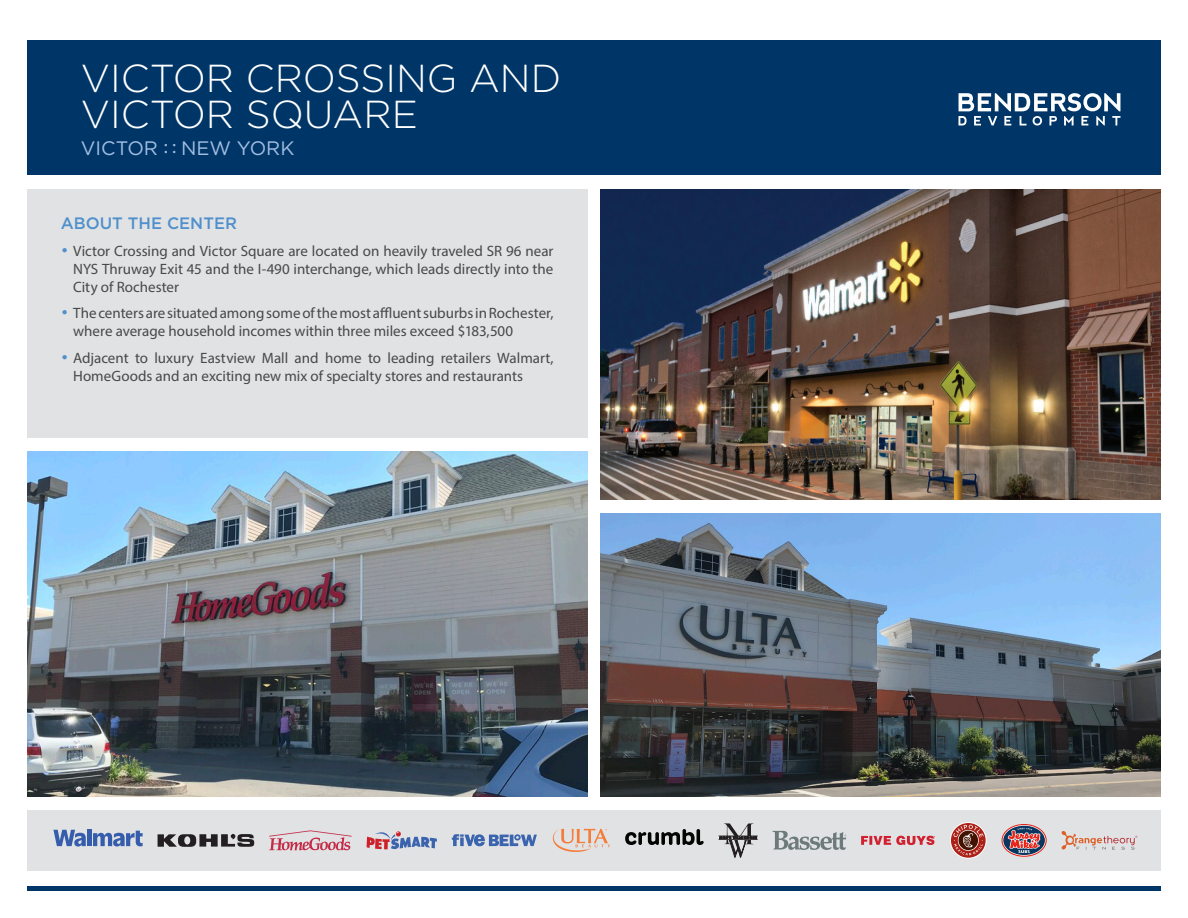
<style>
.page{position:relative;width:1188px;height:918px;background:#fff}
.page>*{position:absolute;margin:0;border:0;box-sizing:border-box;transform-origin:0 0}
.t1{font:300 39px "Gotham";color:#fff}
.t2{font:19.5px "Gotham";color:#a4bee3}
.t3{font:500 16.5px "Gotham";color:#5090cc}
.t4{font:15px/18px "Myriad Pro";color:#484848}
.s1{font-family:"Myriad Pro"}
.s2{font-family:"Gotham";font-size:16.5px;color:#5090cc}
</style>
<div class="page">
<img style="left:601px;top:189px;width:560px;height:311px">
<img style="left:601px;top:513px;width:560px;height:283px">
<img style="left:27px;top:452px;width:560px;height:344px">
<div style="left:27px;top:40px;width:1134px;height:136px;background:#003667"></div>
<svg style="left:958px;top:93px;width:163px;height:32px"></svg>
<hr style="left:27px;top:887px;width:1134px;height:4px;background:#003667">
<div style="left:27px;top:189px;width:560px;height:248px;background:#e1e2e4"></div>
<div style="left:27px;top:810px;width:1134px;height:61px;background:#e1e2e4"></div>
<svg style="left:269px;top:830px;width:83px;height:20px"></svg>
<svg style="left:158px;top:834px;width:96px;height:13px"></svg>
<svg style="left:553px;top:829px;width:57px;height:23px"></svg>
<svg style="left:53px;top:830px;width:33px;height:17px"></svg>
<div style="left:87px;top:830px;width:5px;height:16px;background:#355dab"></div>
<svg style="left:93px;top:831px;width:50px;height:16px"></svg>
<svg style="left:367px;top:831px;width:70px;height:18px"></svg>
<svg style="left:452px;top:834px;width:85px;height:12px"></svg>
<hr style="left:719px;top:836px;width:39px;height:3px;background:#fff">
<svg style="left:720px;top:823px;width:37px;height:34px"></svg>
<hr style="left:719px;top:836px;width:39px;height:1px;background:#231f20">
<hr style="left:719px;top:839px;width:39px;height:1px;background:#231f20">
<svg style="left:773px;top:831px;width:73px;height:19px"></svg>
<svg style="left:950px;top:822px;width:37px;height:37px"></svg>
<svg style="left:951px;top:823px;width:35px;height:35px"></svg>
<svg style="left:1062px;top:831px;width:75px;height:19px"></svg>
<svg style="left:625px;top:829px;width:79px;height:16px"></svg>
<svg style="left:1002px;top:824px;width:45px;height:33px"></svg>
<svg style="left:1003px;top:825px;width:43px;height:31px"></svg>
<svg style="left:1003px;top:826px;width:42px;height:29px"></svg>
<svg style="left:1008px;top:828px;width:32px;height:25px"></svg>
<svg style="left:861px;top:836px;width:74px;height:9px"></svg>
<p class="t1" style="left:81px;top:53px;width:482px">VICTOR CROSSING AND</p>
<p class="t1" style="left:81px;top:90px;width:338px">VICTOR SQUARE</p>
<p class="t2" style="left:81px;top:135px;width:215px">VICTOR <span class="s1">: :</span> NEW YORK</p>
<p class="t3" style="left:61px;top:212px;width:178px">ABOUT THE CENTER</p>
<p class="t4" style="left:73px;top:241px;width:482px;text-align:justify;text-indent:-12px"><span class="s2">•</span> Victor Crossing and Victor Square are located on heavily traveled SR 96 near NYS Thruway Exit 45 and the I-490 interchange, which leads directly into the City of Rochester</p>
<p class="t4" style="left:73px;top:304px;width:482px;text-indent:-12px"><span class="s2">•</span> The centers are situated among some of the most affluent suburbs in Rochester, where average household incomes within three miles exceed $183,500</p>
<p class="t4" style="left:73px;top:349px;width:482px;text-indent:-12px"><span class="s2">•</span> Adjacent to luxury Eastview Mall and home to leading retailers Walmart,<br>HomeGoods and an exciting new mix of specialty stores and restaurants</p>
</div>
